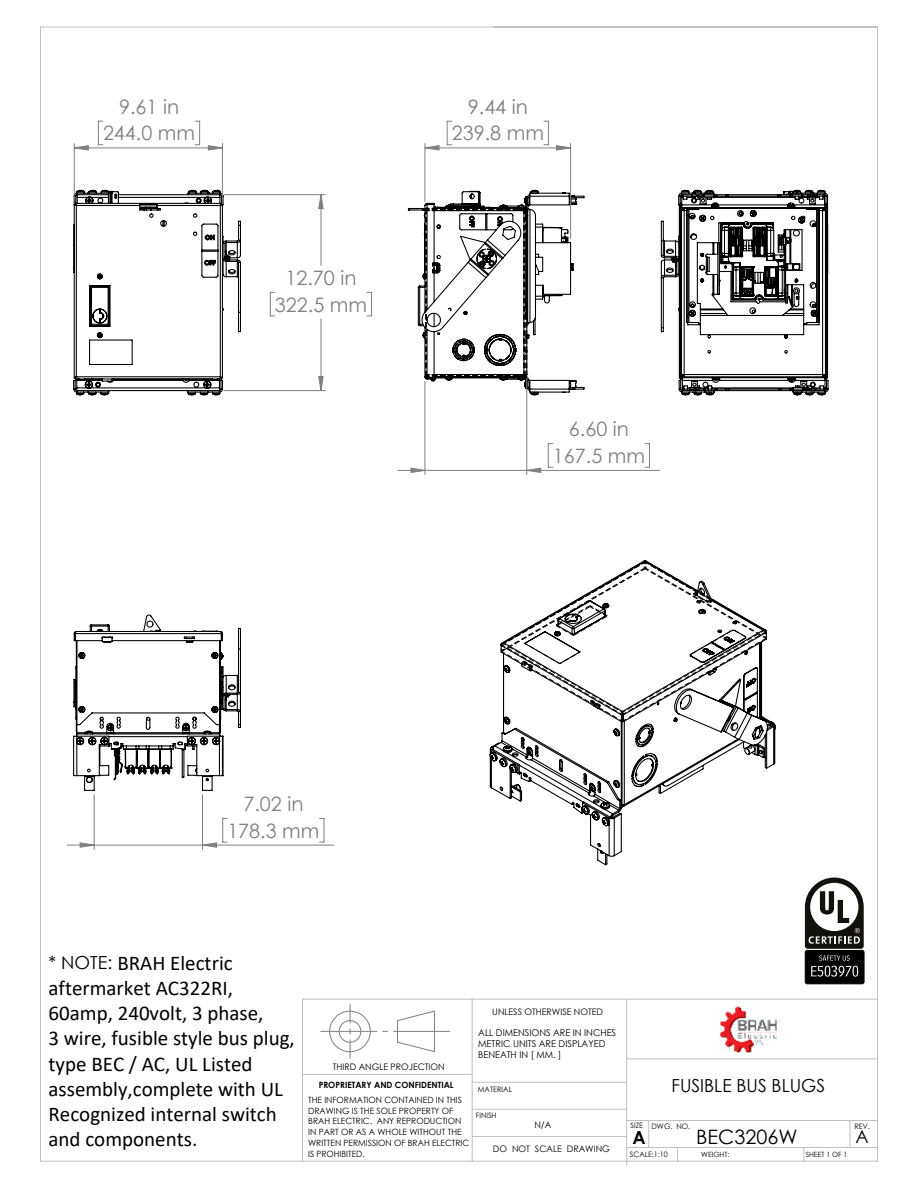
<style>
.page{position:relative;width:918px;height:1188px;background:#fff}
.page>*{position:absolute;margin:0;border:0;box-sizing:border-box;transform-origin:0 0}
.t1{font:21px/25.2px "Calibri";color:#000}
.t2{font:19.8px/26.7px "Century Gothic";color:#808080;text-align:center}
.t3{font:19.8px "Century Gothic";color:#000}
.t4{font:18px "Century Gothic";color:#000}
.t5{font:700 18px "Century Gothic";color:#000}
.t6{font:9.3px/11.2px "Century Gothic";color:#000}
.t7{font:9px "Century Gothic";color:#000}
.t8{font:8.7px/10.8px "Century Gothic";color:#000}
.t9{font:700 8.7px "Century Gothic";color:#000}
.t10{font:7.5px "Century Gothic";color:#000}
.t11{font:7.5px "Century Gothic";color:#000;scale:.96 1}
.t12{font:7.2px "Century Gothic";color:#000}
.s1{font-family:"Century Gothic";font-size:18px}
</style>
<div class="page">
<img style="left:720px;top:1006px;width:60px;height:47px">
<svg style="left:73px;top:184px;width:169px;height:212px"></svg>
<svg style="left:73px;top:614px;width:168px;height:177px"></svg>
<svg style="left:407px;top:189px;width:178px;height:201px"></svg>
<svg style="left:660px;top:189px;width:169px;height:207px"></svg>
<svg style="left:489px;top:560px;width:287px;height:306px"></svg>
<svg style="left:270px;top:292px;width:5px;height:25px"></svg>
<svg style="left:367px;top:292px;width:5px;height:25px"></svg>
<hr style="left:224px;top:194px;width:101px;height:1px;background:#808080">
<hr style="left:224px;top:390px;width:101px;height:1px;background:#808080">
<svg style="left:447px;top:121px;width:5px;height:24px"></svg>
<svg style="left:544px;top:121px;width:5px;height:24px"></svg>
<hr style="left:425px;top:144px;width:1px;height:57px;background:#808080">
<hr style="left:570px;top:144px;width:1px;height:94px;background:#808080">
<svg style="left:645px;top:443px;width:5px;height:25px"></svg>
<hr style="left:425px;top:381px;width:1px;height:94px;background:#808080">
<hr style="left:526px;top:379px;width:1px;height:96px;background:#808080">
<svg style="left:398px;top:470px;width:13px;height:1px"></svg>
<hr style="left:527px;top:470px;width:133px;height:1px;background:#808080">
<hr style="left:74px;top:144px;width:1px;height:56px;background:#808080">
<hr style="left:222px;top:144px;width:1px;height:56px;background:#808080">
<svg style="left:320px;top:818px;width:5px;height:25px"></svg>
<hr style="left:94px;top:795px;width:1px;height:54px;background:#808080">
<hr style="left:202px;top:795px;width:1px;height:54px;background:#808080">
<hr style="left:202px;top:845px;width:132px;height:1px;background:#808080">
<svg style="left:320px;top:1004px;width:130px;height:55px"></svg>
<hr style="left:472px;top:999px;width:1px;height:162px;background:#c0c0c0">
<hr style="left:472px;top:999px;width:406px;height:1px;background:#c0c0c0">
<hr style="left:626px;top:999px;width:1px;height:166px;background:#c0c0c0">
<hr style="left:40px;top:27px;width:838px;height:1px;background:#c0c0c0">
<hr style="left:40px;top:27px;width:1px;height:1134px;background:#c0c0c0">
<hr style="left:627px;top:1147px;width:251px;height:1px;background:#c0c0c0">
<hr style="left:877px;top:27px;width:1px;height:1134px;background:#c0c0c0">
<hr style="left:627px;top:1120px;width:251px;height:1px;background:#c0c0c0">
<svg style="left:648px;top:1121px;width:1px;height:26px"></svg>
<svg style="left:803px;top:1148px;width:1px;height:13px"></svg>
<svg style="left:850px;top:1121px;width:1px;height:26px"></svg>
<svg style="left:677px;top:1148px;width:1px;height:13px"></svg>
<hr style="left:472px;top:1136px;width:155px;height:1px;background:#c0c0c0">
<hr style="left:472px;top:1109px;width:155px;height:1px;background:#c0c0c0">
<hr style="left:472px;top:1082px;width:155px;height:1px;background:#c0c0c0">
<hr style="left:302px;top:999px;width:1px;height:162px;background:#c0c0c0">
<hr style="left:303px;top:999px;width:169px;height:1px;background:#c0c0c0">
<hr style="left:303px;top:1074px;width:169px;height:1px;background:#c0c0c0">
<hr style="left:40px;top:1161px;width:838px;height:1px;background:#c0c0c0">
<hr style="left:627px;top:1058px;width:251px;height:1px;background:#c0c0c0">
<svg style="left:318px;top:194px;width:6px;height:197px"></svg>
<svg style="left:411px;top:146px;width:160px;height:326px"></svg>
<svg style="left:73px;top:121px;width:150px;height:30px"></svg>
<svg style="left:67px;top:818px;width:160px;height:30px"></svg>
<svg style="left:805px;top:878px;width:59px;height:71px"></svg>
<div style="left:805px;top:950px;width:59px;height:34px;background:#000;border-radius:2px"></div>
<div style="left:805px;top:950px;width:59px;height:34px;border:1px solid #000;border-radius:2px"></div>
<svg style="left:811px;top:955px;width:47px;height:22px"></svg>
<p class="t2" style="left:103px;top:93px;width:94px">9.61 in<br>244.0 mm</p>
<p class="t2" style="left:275px;top:264px;width:94px">12.70 in<br>322.5 mm</p>
<p class="t2" style="left:452px;top:93px;width:94px">9.44 in<br>239.8 mm</p>
<p class="t2" style="left:553px;top:415px;width:94px">6.60 in<br>167.5 mm</p>
<p class="t2" style="left:227px;top:790px;width:94px">7.02 in<br>178.3 mm</p>
<p class="t1" style="left:49px;top:949px;width:248px"><span class="s1">* NOTE:</span> BRAH Electric aftermarket AC322RI,<br>60amp, 240volt, 3 phase,<br>3 wire, fusible style bus plug, type BEC / AC, UL Listed assembly,complete with UL<br>Recognized internal switch and components.</p>
<p class="t7" style="left:492px;top:1005px;width:112px">UNLESS OTHERWISE NOTED</p>
<p class="t7" style="left:333px;top:1060px;width:113px">THIRD ANGLE PROJECTION</p>
<p class="t6" style="left:478px;top:1027px;width:139px">ALL DIMENSIONS ARE IN INCHES<br>METRIC UNITS ARE DISPLAYED<br>BENEATH IN [ MM. ]</p>
<p class="t9" style="left:319px;top:1078px;width:137px">PROPRIETARY AND CONFIDENTIAL</p>
<p class="t8" style="left:308px;top:1094px;width:163px">THE INFORMATION CONTAINED IN THIS<br>DRAWING IS THE SOLE PROPERTY OF<br>BRAH ELECTRIC. ANY REPRODUCTION<br>IN PART OR AS A WHOLE WITHOUT THE<br>WRITTEN PERMISSION OF BRAH ELECTRIC<br>IS PROHIBITED.</p>
<p class="t10" style="left:478px;top:1084px;width:36px">MATERIAL</p>
<p class="t11" style="left:476px;top:1110px;width:23px">FINISH</p>
<p class="t7" style="left:534px;top:1119px;width:18px">N/A</p>
<p class="t7" style="left:493px;top:1142px;width:119px">DO NOT SCALE DRAWING</p>
<p class="t4" style="left:672px;top:1073px;width:155px">FUSIBLE BUS BLUGS</p>
<p class="t10" style="left:630px;top:1121px;width:61px">SIZE DWG. NO.</p>
<p class="t11" style="left:630px;top:1149px;width:41px">SCALE:1:10</p>
<p class="t5" style="left:633px;top:1124px;width:15px">A</p>
<p class="t3" style="left:696px;top:1123px;width:103px">BEC3206W</p>
<p class="t12" style="left:701px;top:1149px;width:30px">WEIGHT:</p>
<p class="t12" style="left:806px;top:1149px;width:43px">SHEET 1 OF 1</p>
<p class="t10" style="left:855px;top:1121px;width:17px">REV.</p>
<p class="t4" style="left:855px;top:1124px;width:15px">A</p>
</div>
